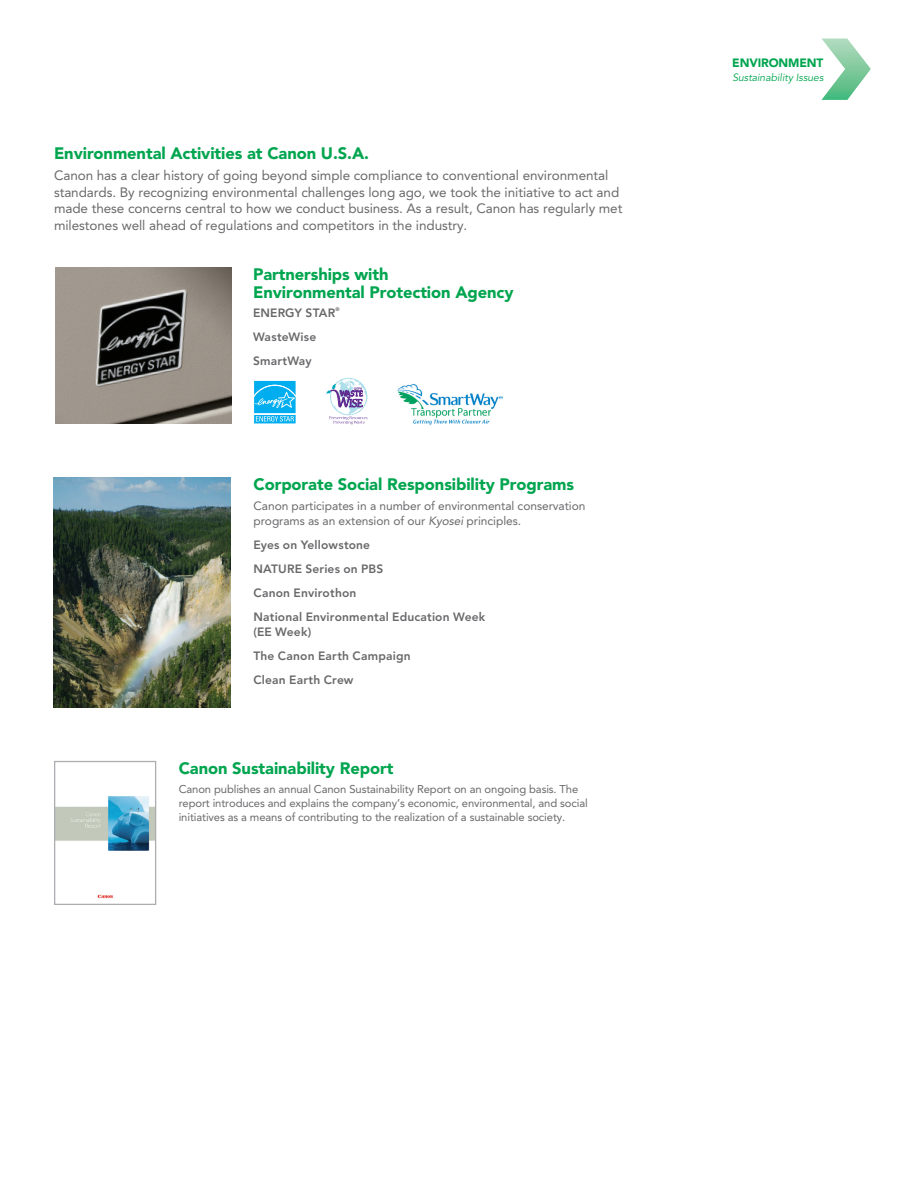
<style>
.page{position:relative;width:918px;height:1188px;background:#fff}
.page>*{position:absolute;margin:0;border:0;box-sizing:border-box;transform-origin:0 0}
.Text_headline{font:900 16.5px/18px "Avenir";letter-spacing:-.005em;color:#00a54f}
.Text_normal{font:13.5px/16.5px "Avenir";letter-spacing:-.005em;color:#69696c}
.Text_bold{font:800 12px/15px "Avenir";letter-spacing:.015em;color:#69696c}
.Text_normal-2{font:12px/15px "Avenir";letter-spacing:-.005em;color:#69696c}
.Arrow_folio_solution{font:900 12px "Avenir";letter-spacing:-.01em;color:#00a54f}
.Text_normal-3{font:11.25px/14.2px "Avenir";letter-spacing:-.01em;color:#69696c}
.Arrow_folio_subtopic{font:italic 10.5px "Avenir";letter-spacing:-.005em;color:#00a54f}
.Text_bold-2{font:800 5.25px "Avenir";color:#69696c}
.s1{font-style:italic}
</style>
<div class="page">
<img style="left:53px;top:478px;width:177px;height:230px">
<div style="left:253px;top:380px;width:44px;height:34px;background:#edf9fd"></div>
<svg style="left:253px;top:381px;width:44px;height:43px;background:#3ec1f2"></svg>
<svg style="left:326px;top:379px;width:42px;height:45px"></svg>
<img style="left:55px;top:267px;width:176px;height:157px">
<svg style="left:822px;top:39px;width:49px;height:61px"></svg>
<img style="left:56px;top:796px;width:98px;height:103px">
<div style="left:54px;top:761px;width:102px;height:144px;border:1px solid #acadb1"></div>
<img style="left:397px;top:384px;width:106px;height:41px">
<p class="Text_headline" style="left:54px;top:144px;width:317px">Environmental Activities at Canon U.S.A.</p>
<p class="Text_normal" style="left:54px;top:167px;width:570px">Canon has a clear history of going beyond simple compliance to conventional environmental standards. By recognizing environmental challenges long ago, we took the initiative to act and made these concerns central to how we conduct business. As a result, Canon has regularly met milestones well ahead of regulations and competitors in the industry.</p>
<p class="Text_headline" style="left:253px;top:265px;width:262px">Partnerships with<br>Environmental Protection Agency</p>
<p class="Text_bold" style="left:253px;top:305px;width:84px">ENERGY STAR</p>
<p class="Text_bold-2" style="left:336px;top:306px;width:6px">®</p>
<p class="Text_bold" style="left:253px;top:329px;width:65px">WasteWise</p>
<p class="Text_bold" style="left:253px;top:353px;width:60px">SmartWay</p>
<p class="Text_headline" style="left:254px;top:475px;width:322px">Corporate Social Responsibility Programs</p>
<p class="Text_normal-2" style="left:254px;top:498px;width:334px">Canon participates in a number of environmental conservation programs as an extension of our <span class="s1">Kyosei</span> principles.</p>
<p class="Text_bold" style="left:254px;top:537px;width:118px">Eyes on Yellowstone</p>
<p class="Text_bold" style="left:254px;top:561px;width:131px">NATURE Series on PBS</p>
<p class="Text_bold" style="left:254px;top:585px;width:104px">Canon Envirothon</p>
<p class="Text_bold" style="left:254px;top:609px;width:233px">National Environmental Education Week (EE Week)</p>
<p class="Text_bold" style="left:254px;top:648px;width:159px">The Canon Earth Campaign</p>
<p class="Text_bold" style="left:254px;top:672px;width:102px">Clean Earth Crew</p>
<p class="Text_headline" style="left:179px;top:759px;width:216px">Canon Sustainability Report</p>
<p class="Text_normal-3" style="left:179px;top:782px;width:411px">Canon publishes an annual Canon Sustainability Report on an ongoing basis. The report introduces and explains the company’s economic, environmental, and social initiatives as a means of contributing to the realization of a sustainable society.</p>
<p class="Arrow_folio_solution" style="left:732px;top:56px;width:93px">ENVIRONMENT</p>
<p class="Arrow_folio_subtopic" style="left:732px;top:71px;width:93px">Sustainability Issues</p>
</div>
